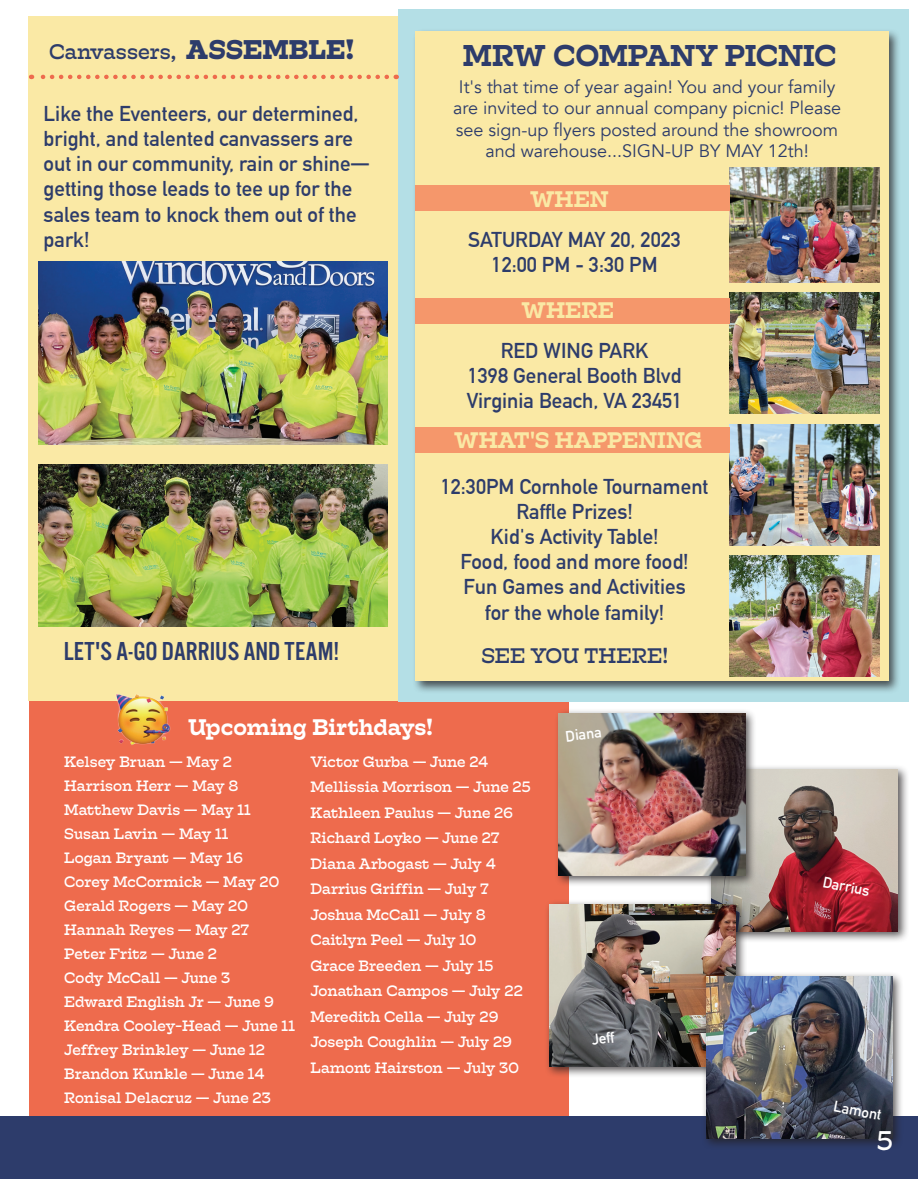
<style>
.page{position:relative;width:918px;height:1188px;background:#fff}
.page>*{position:absolute;margin:0;border:0;box-sizing:border-box;transform-origin:0 0}
.t1{font:500 30px "Hatch";letter-spacing:-.01em;color:#2d3c6b}
.t2{font:27px "Alternate Got No 3 D";color:#2d3c6b}
.t3{font:27px "Hatch";color:#fff}
.t4{font:500 22.5px "Hatch";color:#fae9a5}
.t5{font:500 22.5px "Hatch";letter-spacing:-.01em;color:#fff}
.t6{font:700 21px/25.2px "DIN Alternate";color:#2d3c6b;text-align:center}
.t7{font:21px "Hatch";color:#2d3c6b}
.t8{font:18px/21.6px "Avenir";color:#2d3c6b;text-align:center}
.t9{font:15px/24px "Hatch";color:#fff}
.t10{font:700 15px "DIN Alternate";color:#fff}
.s1{font-weight:700;font-size:27px}
.s2{font-family:"Hatch";font-weight:400}
</style>
<div class="page">
<div style="left:29px;top:701px;width:540px;height:415px;background:#ee6b4d"></div>
<div style="left:706px;top:764px;width:204px;height:179px;background:#231f20;opacity:.75"></div>
<img style="left:711px;top:769px;width:187px;height:162px">
<div style="left:0;top:1116px;width:918px;height:63px;background:#2d3c6b"></div>
<div style="left:29px;top:17px;width:369px;height:684px;background:#fae9a5"></div>
<div style="left:398px;top:9px;width:511px;height:692px;background:#b4dfe6"></div>
<div style="left:412px;top:28px;width:490px;height:666px;background:#231f20;opacity:.75"></div>
<div style="left:415px;top:32px;width:473px;height:649px;background:#fae9a5"></div>
<img style="left:730px;top:556px;width:150px;height:120px">
<img style="left:730px;top:293px;width:150px;height:121px">
<img style="left:730px;top:425px;width:150px;height:121px">
<img style="left:730px;top:168px;width:150px;height:115px">
<div style="left:554px;top:708px;width:203px;height:179px;background:#231f20;opacity:.75"></div>
<img style="left:559px;top:713px;width:186px;height:162px">
<div style="left:544px;top:899px;width:203px;height:179px;background:#231f20;opacity:.75"></div>
<img style="left:549px;top:904px;width:187px;height:162px">
<div style="left:701px;top:971px;width:203px;height:179px;background:#231f20;opacity:.75"></div>
<img style="left:706px;top:976px;width:187px;height:162px">
<img style="left:116px;top:694px;width:55px;height:51px">
<img style="left:39px;top:261px;width:349px;height:183px">
<svg style="left:31px;top:75px;width:356px;height:4px"></svg>
<img style="left:39px;top:464px;width:349px;height:162px">
<div style="left:415px;top:427px;width:315px;height:26px;background:#f5976b"></div>
<div style="left:415px;top:185px;width:315px;height:26px;background:#f5976b"></div>
<div style="left:415px;top:298px;width:315px;height:26px;background:#f5976b"></div>
<h3 class="t7" style="left:49px;top:38px;width:306px">Canvassers, <span class="s1">ASSEMBLE!</span></h3>
<h3 class="t6" style="left:44px;top:99px;width:328px;text-align:left">Like the Eventeers, our determined, bright, and talented canvassers are out in our community, rain or shine<span class="s2">— </span>getting those leads to tee up for the sales team to knock them out of the park!</h3>
<h2 class="t2" style="left:64px;top:637px;width:277px">LET'S A-GO DARRIUS AND TEAM!</h2>
<h1 class="t1" style="left:463px;top:35px;width:375px">MRW COMPANY PICNIC</h1>
<p class="t8" style="left:453px;top:76px;width:390px">It's that time of year again! You and your family are invited to our annual company picnic! Please see sign-up flyers posted around the showroom and warehouse...SIGN-UP BY MAY 12th!</p>
<h3 class="t4" style="left:530px;top:184px;width:80px">WHEN</h3>
<h3 class="t6" style="left:468px;top:225px;width:214px">SATURDAY MAY 20, 2023<br>12:00 PM - 3:30 PM</h3>
<h3 class="t4" style="left:522px;top:295px;width:94px">WHERE</h3>
<h3 class="t6" style="left:467px;top:336px;width:217px">RED WING PARK<br>1398 General Booth Blvd<br>Virginia Beach, VA 23451</h3>
<h3 class="t4" style="left:454px;top:425px;width:250px">WHAT'S HAPPENING</h3>
<h3 class="t6" style="left:441px;top:472px;width:269px">12:30PM Cornhole Tournament<br>Raffle Prizes!<br>Kid's Activity Table!<br>Food, food and more food!<br>Fun Games and Activities<br>for the whole family!</h3>
<h3 class="t7" style="left:481px;top:642px;width:188px">SEE YOU THERE!</h3>
<h3 class="t5" style="left:188px;top:712px;width:246px">Upcoming Birthdays!</h3>
<p class="t9" style="left:64px;top:749px;width:232px">Kelsey Bruan — May 2<br>Harrison Herr — May 8<br>Matthew Davis — May 11<br>Susan Lavin — May 11<br>Logan Bryant — May 16<br>Corey McCormick — May 20<br>Gerald Rogers — May 20<br>Hannah Reyes — May 27<br>Peter Fritz — June 2<br>Cody McCall — June 3<br>Edward English Jr — June 9<br>Kendra Cooley-Head — June 11<br>Jeffrey Brinkley — June 12<br>Brandon Kunkle — June 14<br>Ronisal Delacruz — June 23</p>
<p class="t9" style="left:311px;top:749px;width:222px;line-height:25.5px">Victor Gurba — June 24<br>Mellissia Morrison — June 25<br>Kathleen Paulus — June 26<br>Richard Loyko — June 27<br>Diana Arbogast — July 4<br>Darrius Griffin — July 7<br>Joshua McCall — July 8<br>Caitlyn Peel — July 10<br>Grace Breeden — July 15<br>Jonathan Campos — July 22<br>Meredith Cella — July 29<br>Joseph Coughlin — July 29<br>Lamont Hairston — July 30</p>
<p class="t10" style="left:564px;top:725px;width:38px;rotate:-7deg">Diana</p>
<p class="t10" style="left:590px;top:1029px;width:24px;rotate:-7deg">Jeff</p>
<p class="t10" style="left:825px;top:871px;width:49px;rotate:11deg">Darrius</p>
<p class="t10" style="left:836px;top:1095px;width:50px;rotate:11deg">Lamont</p>
<h2 class="t3" style="left:877px;top:1123px;width:17px">5</h2>
</div>
